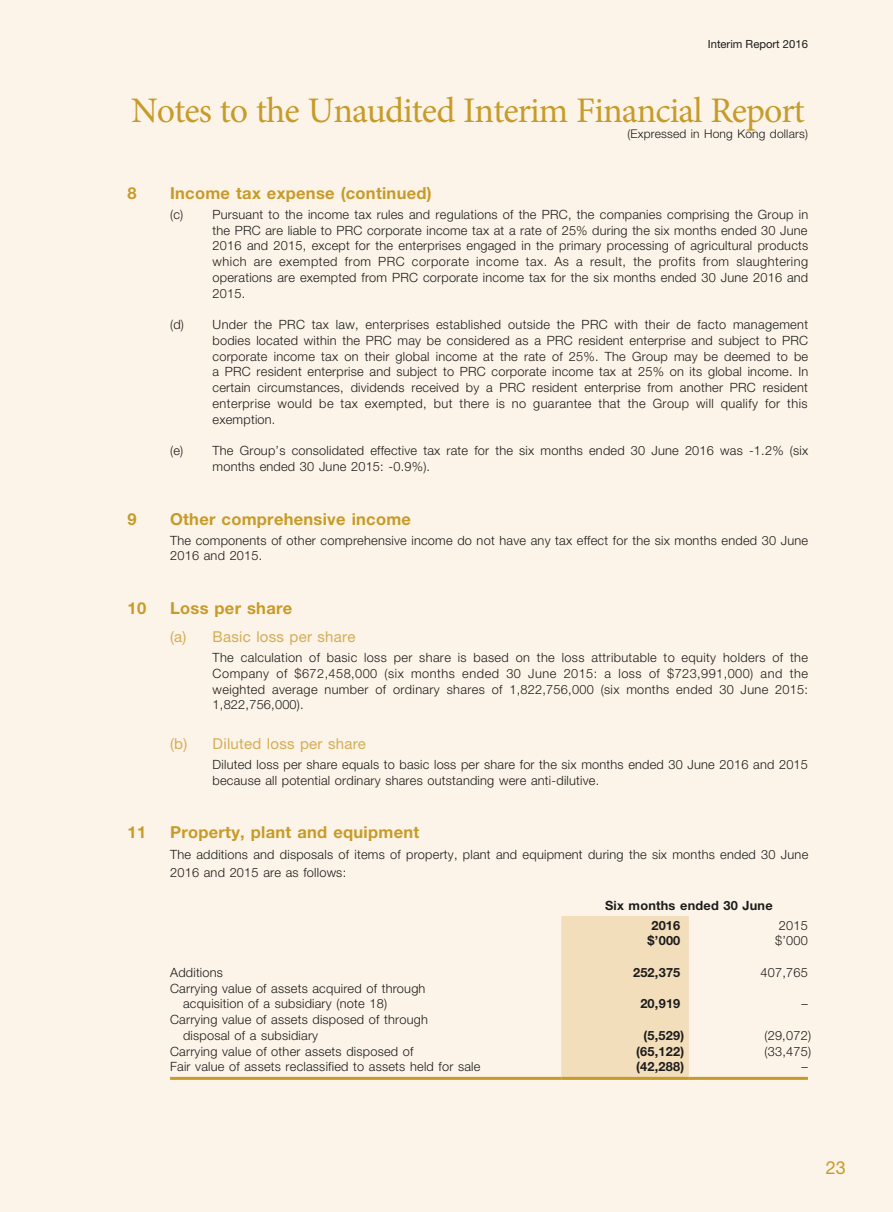
<style>
.page{position:relative;width:893px;height:1212px;background:#fcf4e8}
.page>*{position:absolute;margin:0;border:0;box-sizing:border-box;transform-origin:0 0}
.t1{font:36px "Minion Pro";letter-spacing:-.025em;color:#c79b29}
.t2{font:18px "Helvetica Neue LT Std";color:#c79b29}
.t3{font:700 16.5px "Helvetica Neue LT Std";letter-spacing:.015em;color:#c79b29}
.t4{font:15px "Helvetica Neue LT Std";letter-spacing:.015em;color:#d5ad56}
.t5{font:300 12.75px/15.8px "Helvetica Neue LT Std";letter-spacing:.015em;color:#1c1c1b}
.t6{font:700 12.75px/20px "Helvetica Neue LT Std";letter-spacing:.015em;color:#1c1c1b}
.t7{font:300 12px "Helvetica Neue LT Std";letter-spacing:.015em;color:#1c1c1b}
.t8{font:11.25px "Helvetica Neue LT Std";color:#1c1c1b}
</style>
<div class="page">
<div style="left:561px;top:916px;width:128px;height:161px;background:#f3debc"></div>
<hr style="left:170px;top:1077px;width:391px;height:3px;background:#c79b29">
<hr style="left:561px;top:1077px;width:128px;height:3px;background:#c79b29">
<hr style="left:689px;top:1077px;width:119px;height:3px;background:#c79b29">
<p class="t8" style="left:708px;top:37px;width:102px">Interim Report 2016</p>
<h1 class="t1" style="left:131px;top:86px;width:675px">Notes to the Unaudited Interim Financial Report</h1>
<p class="t7" style="left:627px;top:126px;width:182px">(Expressed in Hong Kong dollars)</p>
<p class="t3" style="left:128px;top:183px;width:11px">8</p>
<p class="t3" style="left:170px;top:183px;width:263px">Income tax expense (continued)</p>
<p class="t5" style="left:213px;top:206px;width:597px;text-align:justify;text-indent:-43px">(c) Pursuant to the income tax rules and regulations of the PRC, the companies comprising the Group in the PRC are liable to PRC corporate income tax at a rate of 25% during the six months ended 30 June 2016 and 2015, except for the enterprises engaged in the primary processing of agricultural products which are exempted from PRC corporate income tax. As a result, the profits from slaughtering operations are exempted from PRC corporate income tax for the six months ended 30 June 2016 and 2015.</p>
<p class="t5" style="left:213px;top:316px;width:597px;text-align:justify;text-indent:-43px">(d) Under the PRC tax law, enterprises established outside the PRC with their de facto management bodies located within the PRC may be considered as a PRC resident enterprise and subject to PRC corporate income tax on their global income at the rate of 25%. The Group may be deemed to be a PRC resident enterprise and subject to PRC corporate income tax at 25% on its global income. In certain circumstances, dividends received by a PRC resident enterprise from another PRC resident enterprise would be tax exempted, but there is no guarantee that the Group will qualify for this exemption.</p>
<p class="t5" style="left:213px;top:442px;width:597px;text-indent:-43px">(e) The Group’s consolidated effective tax rate for the six months ended 30 June 2016 was -1.2% (six months ended 30 June 2015: -0.9%).</p>
<p class="t3" style="left:128px;top:509px;width:11px">9</p>
<p class="t3" style="left:170px;top:509px;width:243px">Other comprehensive income</p>
<p class="t5" style="left:170px;top:532px;width:640px">The components of other comprehensive income do not have any tax effect for the six months ended 30 June<br>2016 and 2015.</p>
<p class="t3" style="left:128px;top:598px;width:20px">10</p>
<p class="t3" style="left:170px;top:598px;width:124px">Loss per share</p>
<p class="t4" style="left:170px;top:628px;width:187px">(a) Basic loss per share</p>
<p class="t5" style="left:213px;top:649px;width:597px;text-align:justify">The calculation of basic loss per share is based on the loss attributable to equity holders of the Company of $672,458,000 (six months ended 30 June 2015: a loss of $723,991,000) and the weighted average number of ordinary shares of 1,822,756,000 (six months ended 30 June 2015:<br>1,822,756,000).</p>
<p class="t4" style="left:170px;top:735px;width:197px">(b) Diluted loss per share</p>
<p class="t5" style="left:213px;top:756px;width:597px">Diluted loss per share equals to basic loss per share for the six months ended 30 June 2016 and 2015 because all potential ordinary shares outstanding were anti-dilutive.</p>
<p class="t3" style="left:128px;top:822px;width:20px">11</p>
<p class="t3" style="left:170px;top:822px;width:251px">Property, plant and equipment</p>
<p class="t5" style="left:170px;top:846px;width:640px;line-height:17.2px">The additions and disposals of items of property, plant and equipment during the six months ended 30 June<br>2016 and 2015 are as follows:</p>
<p class="t6" style="left:651px;top:895px;width:123px;text-indent:-46px">Six months ended 30 June<br>2016</p>
<p class="t5" style="left:779px;top:917px;width:31px">2015</p>
<p class="t6" style="left:648px;top:930px;width:34px">$’000</p>
<p class="t5" style="left:775px;top:932px;width:34px">$’000</p>
<p class="t5" style="left:170px;top:964px;width:54px">Additions</p>
<p class="t6" style="left:633px;top:962px;width:49px">252,375</p>
<p class="t5" style="left:761px;top:964px;width:49px">407,765</p>
<p class="t5" style="left:183px;top:980px;width:244px;text-indent:-13px">Carrying value of assets acquired of through acquisition of a subsidiary (note 18)</p>
<p class="t6" style="left:640px;top:993px;width:42px">20,919</p>
<p class="t5" style="left:802px;top:995px;width:8px">–</p>
<p class="t5" style="left:183px;top:1011px;width:246px;text-indent:-13px">Carrying value of assets disposed of through disposal of a subsidiary</p>
<p class="t6" style="left:643px;top:1025px;width:42px">(5,529)</p>
<p class="t5" style="left:764px;top:1027px;width:48px">(29,072)</p>
<p class="t5" style="left:170px;top:1043px;width:245px">Carrying value of other assets disposed of</p>
<p class="t6" style="left:636px;top:1041px;width:50px">(65,122)</p>
<p class="t5" style="left:764px;top:1043px;width:48px">(33,475)</p>
<p class="t5" style="left:170px;top:1058px;width:312px">Fair value of assets reclassified to assets held for sale</p>
<p class="t6" style="left:636px;top:1056px;width:50px">(42,288)</p>
<p class="t5" style="left:802px;top:1058px;width:8px">–</p>
<h2 class="t2" style="left:826px;top:1156px;width:22px">23</h2>
</div>
